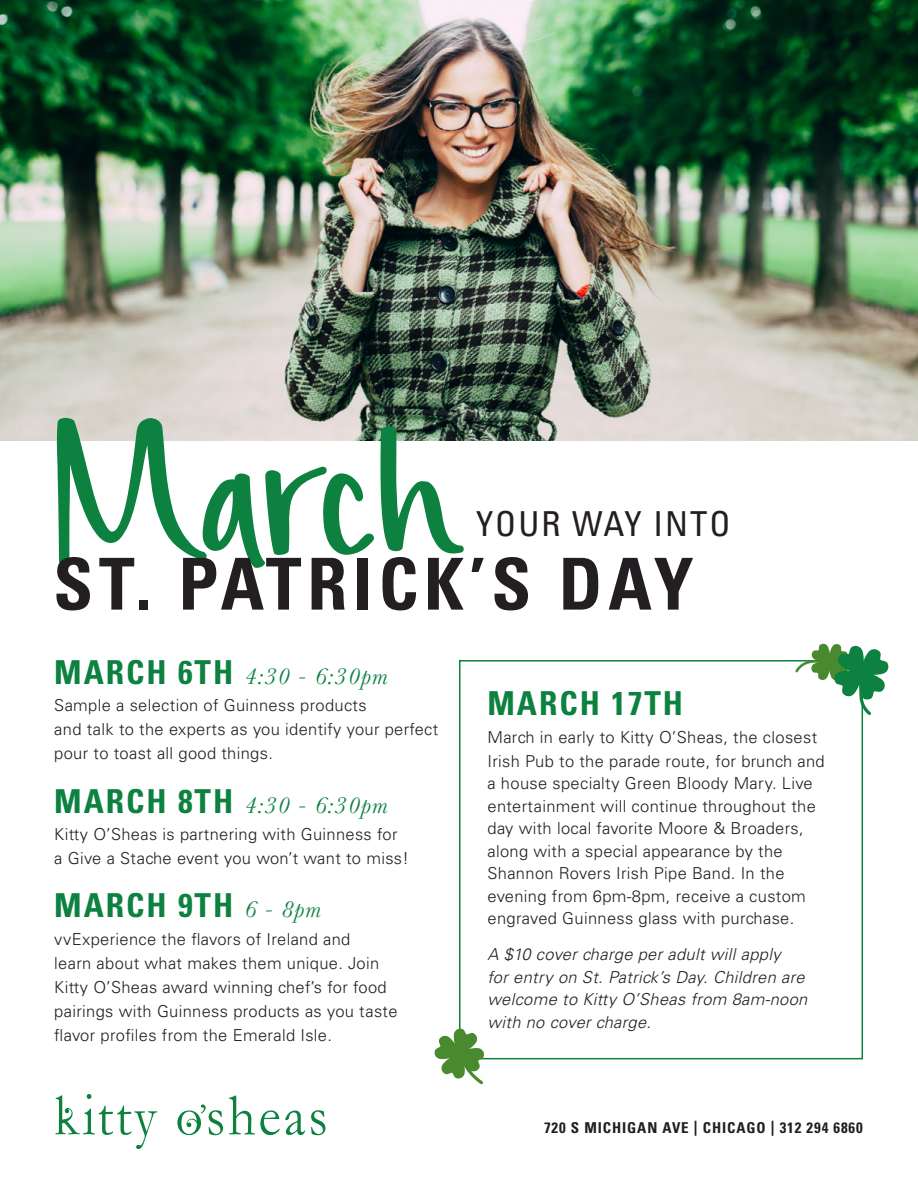
<style>
.page{position:relative;width:918px;height:1188px;background:#fff}
.page>*{position:absolute;margin:0;border:0;box-sizing:border-box;transform-origin:0 0}
.t1{font:273.15px "Simple Joys";letter-spacing:-.055em;color:#0c8140}
.t2{font:700 condensed 71.7px "Univers LT Std";letter-spacing:.08em;color:#231e21}
.t3{font:condensed 34.35px "Univers LT Std";letter-spacing:.06em;color:#231e21}
.t4{font:700 condensed 33px "Univers LT Std";letter-spacing:.06em;color:#0c8140}
.t5{font:italic 24px "Baskerville";letter-spacing:.05em;color:#0c8140}
.t6{font:300 16.5px/24px "Univers LT Std";letter-spacing:.02em;color:#231e21}
.t7{font:italic 300 16.5px/22.5px "Univers LT Std";letter-spacing:.02em;color:#231e21}
.t8{font:700 condensed 15px "Univers LT Std";letter-spacing:.06em;color:#231e21}
.s1{font-family:"Univers LT Std";font-weight:700;font-style:normal;font-stretch:condensed;font-size:33px}
.s2{font-family:"Baskerville";font-weight:400;font-style:italic;font-stretch:normal;font-size:24px}
</style>
<div class="page">
<img style="left:0;top:0;width:918px;height:441px">
<svg style="left:55px;top:1094px;width:102px;height:55px"></svg>
<svg style="left:177px;top:1104px;width:46px;height:31px"></svg>
<svg style="left:229px;top:1096px;width:76px;height:39px"></svg>
<svg style="left:311px;top:1110px;width:15px;height:25px"></svg>
<div style="left:459px;top:660px;width:404px;height:399px;border:2px solid #0c8140"></div>
<svg style="left:434px;top:1028px;width:52px;height:57px"></svg>
<svg style="left:793px;top:643px;width:96px;height:75px"></svg>
<h1 class="t1" style="left:45px;top:374px;width:422px">March</h1>
<h3 class="t3" style="left:476px;top:502px;width:256px">YOUR WAY INTO</h3>
<h2 class="t2" style="left:53px;top:540px;width:642px">ST. PATRICK’S DAY</h2>
<h3 class="t5" style="left:54px;top:660px;width:335px"><span class="s1">MARCH 6TH</span> 4:30 - 6:30pm</h3>
<p class="t6" style="left:54px;top:694px;width:386px">Sample a selection of Guinness products<br>and talk to the experts as you identify your perfect pour to toast all good things.</p>
<h3 class="t5" style="left:54px;top:789px;width:335px"><span class="s1">MARCH 8TH</span> 4:30 - 6:30pm</h3>
<p class="t6" style="left:54px;top:822px;width:356px">Kitty O’Sheas is partnering with Guinness for a Give a Stache event you won’t want to miss!</p>
<h3 class="t4" style="left:54px;top:885px;width:268px">MARCH 9TH <span class="s2">6 - 8pm</span></h3>
<p class="t6" style="left:54px;top:927px;width:345px">vvExperience the flavors of Ireland and<br>learn about what makes them unique. Join Kitty O’Sheas award winning chef’s for food pairings with Guinness products as you taste flavor profiles from the Emerald Isle.</p>
<h3 class="t4" style="left:488px;top:683px;width:197px">MARCH 17TH</h3>
<p class="t6" style="left:488px;top:725px;width:339px">March in early to Kitty O’Sheas, the closest<br>Irish Pub to the parade route, for brunch and</p>
<p class="t6" style="left:488px;top:772px;width:330px;line-height:22.5px">a house specialty Green Bloody Mary. Live entertainment will continue throughout the day with local favorite Moore &amp; Broaders, along with a special appearance by the Shannon Rovers Irish Pipe Band. In the evening from 6pm-8pm, receive a custom engraved Guinness glass with purchase.</p>
<p class="t7" style="left:488px;top:944px;width:321px">A $10 cover charge per adult will apply<br>for entry on St. Patrick’s Day. Children are welcome to Kitty O’Sheas from 8am-noon with no cover charge.</p>
<p class="t8" style="left:544px;top:1119px;width:320px">720 S MICHIGAN AVE | CHICAGO | 312 294 6860</p>
</div>
